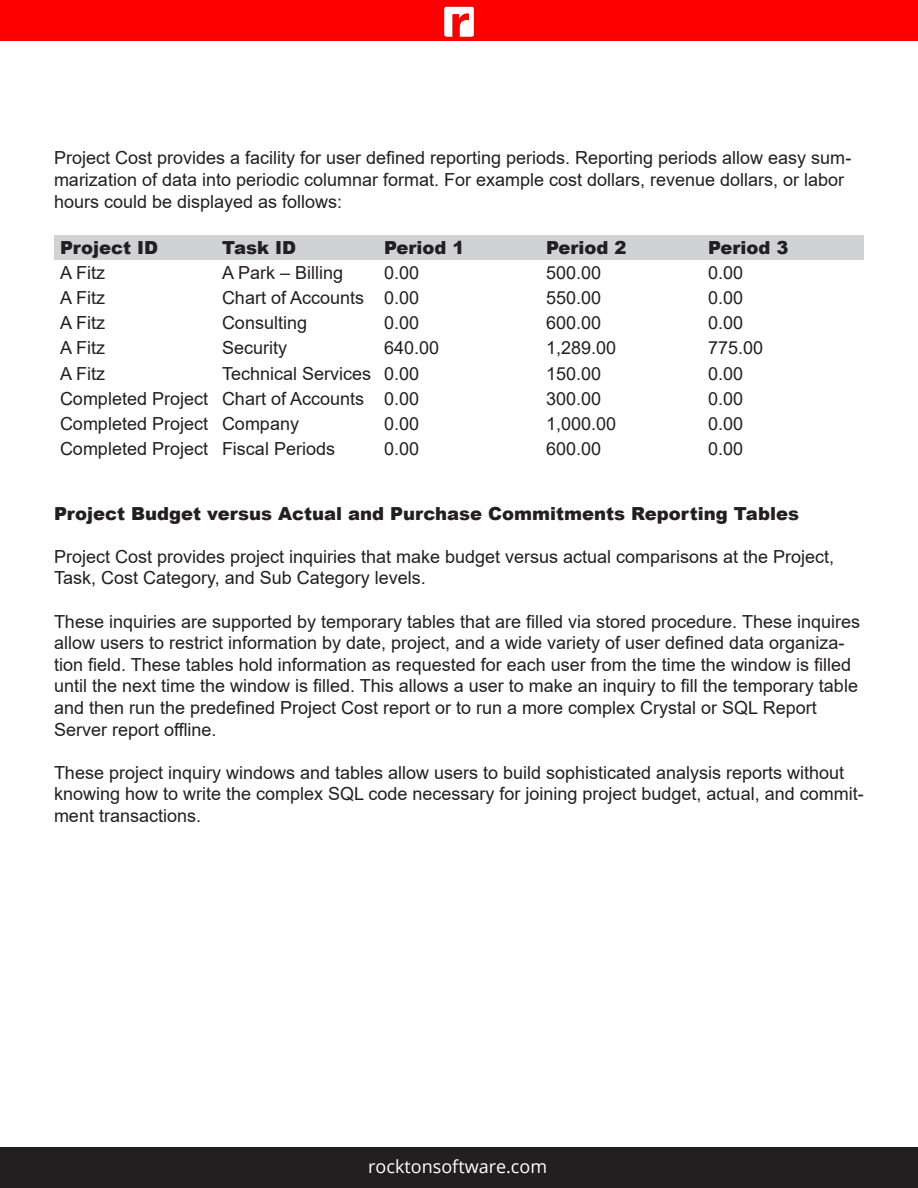
<style>
.page{position:relative;width:918px;height:1188px;background:#fff}
.page>*{position:absolute;margin:0;border:0;box-sizing:border-box;transform-origin:0 0}
.t1{font:18px/21.6px "Arial";color:#231f20}
.t2{font:900 18px "Arial";color:#231f20}
.t3{font:18px "Open Sans";color:#fff}
</style>
<div class="page">
<div style="left:0;top:0;width:918px;height:41px;background:#f00"></div>
<img style="left:444px;top:6px;width:31px;height:30px">
<div style="left:0;top:1147px;width:918px;height:41px;background:#231f20"></div>
<div style="left:54px;top:235px;width:810px;height:25px;background:#d1d2d4"></div>
<p class="t1" style="left:54px;top:147px;width:799px">Project Cost provides a facility for user defined reporting periods. Reporting periods allow easy sum&shy;marization of data into periodic columnar format. For example cost dollars, revenue dollars, or labor hours could be displayed as follows:</p>
<p class="t2" style="left:60px;top:234px;width:100px">Project ID</p>
<p class="t2" style="left:222px;top:234px;width:76px">Task ID</p>
<p class="t2" style="left:384px;top:234px;width:82px">Period 1</p>
<p class="t2" style="left:546px;top:234px;width:82px">Period 2</p>
<p class="t2" style="left:708px;top:234px;width:82px">Period 3</p>
<p class="t1" style="left:60px;top:262px;width:47px">A Fitz</p>
<p class="t1" style="left:222px;top:262px;width:123px">A Park – Billing</p>
<p class="t1" style="left:384px;top:262px;width:37px">0.00</p>
<p class="t1" style="left:546px;top:262px;width:57px">500.00</p>
<p class="t1" style="left:708px;top:262px;width:37px">0.00</p>
<p class="t1" style="left:60px;top:287px;width:47px">A Fitz</p>
<p class="t1" style="left:222px;top:287px;width:144px">Chart of Accounts</p>
<p class="t1" style="left:384px;top:287px;width:37px">0.00</p>
<p class="t1" style="left:546px;top:287px;width:57px">550.00</p>
<p class="t1" style="left:708px;top:287px;width:37px">0.00</p>
<p class="t1" style="left:60px;top:312px;width:47px">A Fitz</p>
<p class="t1" style="left:222px;top:312px;width:87px">Consulting</p>
<p class="t1" style="left:384px;top:312px;width:37px">0.00</p>
<p class="t1" style="left:546px;top:312px;width:57px">600.00</p>
<p class="t1" style="left:708px;top:312px;width:37px">0.00</p>
<p class="t1" style="left:60px;top:337px;width:47px">A Fitz</p>
<p class="t1" style="left:222px;top:337px;width:67px">Security</p>
<p class="t1" style="left:384px;top:337px;width:57px">640.00</p>
<p class="t1" style="left:546px;top:337px;width:72px">1,289.00</p>
<p class="t1" style="left:708px;top:337px;width:57px">775.00</p>
<p class="t1" style="left:60px;top:362px;width:47px">A Fitz</p>
<p class="t1" style="left:222px;top:362px;width:151px">Technical Services</p>
<p class="t1" style="left:384px;top:362px;width:37px">0.00</p>
<p class="t1" style="left:546px;top:362px;width:57px">150.00</p>
<p class="t1" style="left:708px;top:362px;width:37px">0.00</p>
<p class="t1" style="left:60px;top:387px;width:150px">Completed Project</p>
<p class="t1" style="left:222px;top:387px;width:144px">Chart of Accounts</p>
<p class="t1" style="left:384px;top:387px;width:37px">0.00</p>
<p class="t1" style="left:546px;top:387px;width:57px">300.00</p>
<p class="t1" style="left:708px;top:387px;width:37px">0.00</p>
<p class="t1" style="left:60px;top:412px;width:150px">Completed Project</p>
<p class="t1" style="left:222px;top:412px;width:79px">Company</p>
<p class="t1" style="left:384px;top:412px;width:37px">0.00</p>
<p class="t1" style="left:546px;top:412px;width:72px">1,000.00</p>
<p class="t1" style="left:708px;top:412px;width:37px">0.00</p>
<p class="t1" style="left:60px;top:438px;width:150px">Completed Project</p>
<p class="t1" style="left:222px;top:438px;width:115px">Fiscal Periods</p>
<p class="t1" style="left:384px;top:438px;width:37px">0.00</p>
<p class="t1" style="left:546px;top:438px;width:57px">600.00</p>
<p class="t1" style="left:708px;top:438px;width:37px">0.00</p>
<p class="t2" style="left:54px;top:500px;width:747px">Project Budget versus Actual and Purchase Commitments Reporting Tables</p>
<p class="t1" style="left:54px;top:546px;width:782px">Project Cost provides project inquiries that make budget versus actual comparisons at the Project,<br>Task, Cost Category, and Sub Category levels.</p>
<p class="t1" style="left:54px;top:610px;width:808px">These inquiries are supported by temporary tables that are filled via stored procedure. These inquires allow users to restrict information by date, project, and a wide variety of user defined data organiza&shy;tion field. These tables hold information as requested for each user from the time the window is filled until the next time the window is filled. This allows a user to make an inquiry to fill the temporary table and then run the predefined Project Cost report or to run a more complex Crystal or SQL Report Server report offline.</p>
<p class="t1" style="left:54px;top:762px;width:811px">These project inquiry windows and tables allow users to build sophisticated analysis reports without knowing how to write the complex SQL code necessary for joining project budget, actual, and commit&shy;ment transactions.</p>
<p class="t3" style="left:368px;top:1155px;width:180px">rocktonsoftware.com</p>
</div>
